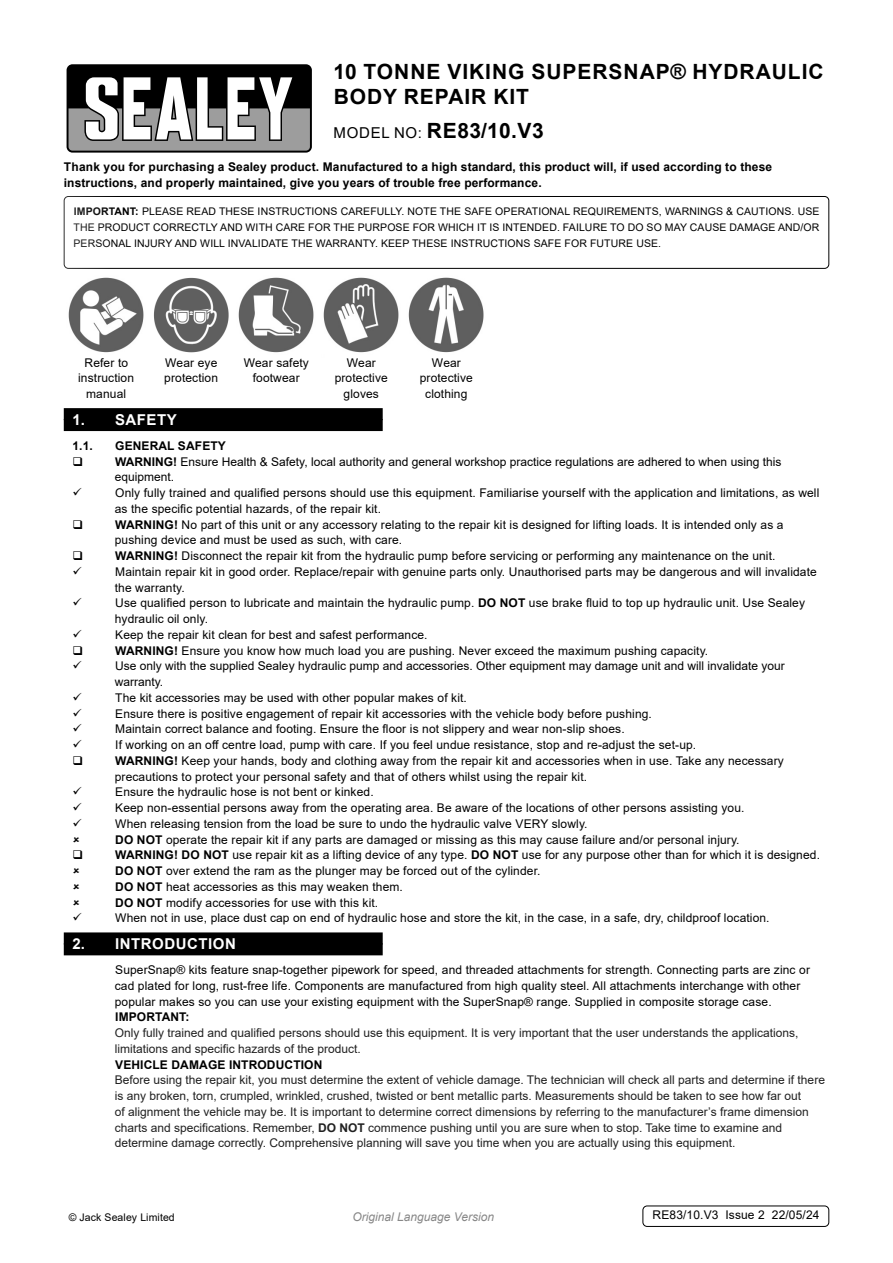
<style>
.page{position:relative;width:893px;height:1263px;background:#fff}
.page>*{position:absolute;margin:0;border:0;box-sizing:border-box;transform-origin:0 0}
.t1{font:700 21px/25.2px "Arial";letter-spacing:.045em;color:#000}
.t2{font:700 15px "Arial";letter-spacing:.035em;color:#fff}
.Body{font:12px/15.8px "Arial";letter-spacing:.01em;color:#000}
.Body-2{font:12px/15.8px "Arial";color:#202020}
.Body-3{font:700 12px/15.8px "Arial";letter-spacing:.01em;color:#000}
.Body__Footer{font:12px "Arial";letter-spacing:.01em;color:#000}
.t3{font:italic 12px "Arial";color:#878787}
.Body__Justified__7pt{font:10.5px/15.8px "Arial";letter-spacing:.01em;color:#000;text-align:justify}
.s1{font-weight:400;font-size:15px}
.s2{font-weight:700}
</style>
<div class="page">
<svg style="left:66px;top:64px;width:246px;height:89px"></svg>
<div style="left:642px;top:1205px;width:187px;height:22px;border:1px solid #000;border-radius:4px"></div>
<div style="left:64px;top:196px;width:765px;height:73px;border:1px solid #000;border-radius:4px"></div>
<img style="left:68px;top:277px;width:416px;height:76px">
<div style="left:64px;top:419px;width:319px;height:12px;background:#000"></div>
<div style="left:64px;top:408px;width:319px;height:12px;background:#000"></div>
<div style="left:64px;top:943px;width:319px;height:12px;background:#000"></div>
<div style="left:64px;top:932px;width:319px;height:12px;background:#000"></div>
<p class="t1" style="left:333px;top:59px;width:492px">10 TONNE VIKING SUPERSNAP® HYDRAULIC<br>BODY REPAIR KIT</p>
<p class="t1" style="left:334px;top:118px;width:212px"><span class="s1">MODEL NO:</span> RE83/10.V3</p>
<p class="Body-3" style="left:64px;top:159px;width:710px">Thank you for purchasing a Sealey product. Manufactured to a high standard, this product will, if used according to these instructions, and properly maintained, give you years of trouble free performance.</p>
<p class="Body__Justified__7pt" style="left:74px;top:203px;width:747px"><span class="s2">IMPORTANT:</span> PLEASE READ THESE INSTRUCTIONS CAREFULLY. NOTE THE SAFE OPERATIONAL REQUIREMENTS, WARNINGS &amp; CAUTIONS. USE THE PRODUCT CORRECTLY AND WITH CARE FOR THE PURPOSE FOR WHICH IT IS INTENDED. FAILURE TO DO SO MAY CAUSE DAMAGE AND/OR PERSONAL INJURY AND WILL INVALIDATE THE WARRANTY. KEEP THESE INSTRUCTIONS SAFE FOR FUTURE USE.</p>
<p class="Body" style="left:78px;top:354px;width:57px;text-align:center">Refer to instruction manual</p>
<p class="Body" style="left:164px;top:354px;width:55px">Wear eye protection</p>
<p class="t2" style="left:73px;top:409px;width:106px">1. SAFETY</p>
<p class="Body-3" style="left:72px;top:438px;width:22px">1.1.</p>
<p class="Body-3" style="left:115px;top:438px;width:112px">GENERAL SAFETY</p>
<p class="Body" style="left:115px;top:453px;width:668px"><span class="s2">WARNING!</span> Ensure Health &amp; Safety, local authority and general workshop practice regulations are adhered to when using this equipment.</p>
<p class="Body" style="left:115px;top:485px;width:706px">Only fully trained and qualified persons should use this equipment. Familiarise yourself with the application and limitations, as well as the specific potential hazards, of the repair kit.</p>
<p class="Body" style="left:115px;top:516px;width:670px"><span class="s2">WARNING!</span> No part of this unit or any accessory relating to the repair kit is designed for lifting loads. It is intended only as a pushing device and must be used as such, with care.</p>
<p class="Body" style="left:115px;top:548px;width:662px"><span class="s2">WARNING!</span> Disconnect the repair kit from the hydraulic pump before servicing or performing any maintenance on the unit.</p>
<p class="Body" style="left:115px;top:564px;width:703px">Maintain repair kit in good order. Replace/repair with genuine parts only. Unauthorised parts may be dangerous and will invalidate the warranty.</p>
<p class="Body" style="left:115px;top:595px;width:692px">Use qualified person to lubricate and maintain the hydraulic pump. <span class="s2">DO NOT</span> use brake fluid to top up hydraulic unit. Use Sealey hydraulic oil only.</p>
<p class="Body" style="left:115px;top:627px;width:314px">Keep the repair kit clean for best and safest performance.</p>
<p class="Body" style="left:115px;top:642px;width:595px"><span class="s2">WARNING!</span> Ensure you know how much load you are pushing. Never exceed the maximum pushing capacity.</p>
<p class="Body" style="left:115px;top:658px;width:672px">Use only with the supplied Sealey hydraulic pump and accessories. Other equipment may damage unit and will invalidate your warranty.</p>
<p class="Body" style="left:115px;top:690px;width:353px">The kit accessories may be used with other popular makes of kit.</p>
<p class="Body" style="left:115px;top:705px;width:538px">Ensure there is positive engagement of repair kit accessories with the vehicle body before pushing.</p>
<p class="Body" style="left:115px;top:721px;width:511px">Maintain correct balance and footing. Ensure the floor is not slippery and wear non-slip shoes.</p>
<p class="Body" style="left:115px;top:737px;width:583px">If working on an off centre load, pump with care. If you feel undue resistance, stop and re-adjust the set-up.</p>
<p class="Body" style="left:115px;top:753px;width:670px"><span class="s2">WARNING!</span> Keep your hands, body and clothing away from the repair kit and accessories when in use. Take any necessary precautions to protect your personal safety and that of others whilst using the repair kit.</p>
<p class="Body" style="left:115px;top:784px;width:260px">Ensure the hydraulic hose is not bent or kinked.</p>
<p class="Body" style="left:115px;top:800px;width:631px">Keep non-essential persons away from the operating area. Be aware of the locations of other persons assisting you.</p>
<p class="Body" style="left:115px;top:816px;width:474px">When releasing tension from the load be sure to undo the hydraulic valve VERY slowly.</p>
<p class="Body" style="left:115px;top:831px;width:626px"><span class="s2">DO NOT</span> operate the repair kit if any parts are damaged or missing as this may cause failure and/or personal injury.</p>
<p class="Body" style="left:115px;top:847px;width:706px"><span class="s2">WARNING! DO NOT</span> use repair kit as a lifting device of any type. <span class="s2">DO NOT</span> use for any purpose other than for which it is designed.</p>
<p class="Body" style="left:115px;top:863px;width:427px"><span class="s2">DO NOT</span> over extend the ram as the plunger may be forced out of the cylinder.</p>
<p class="Body" style="left:115px;top:879px;width:289px"><span class="s2">DO NOT</span> heat accessories as this may weaken them.</p>
<p class="Body" style="left:115px;top:894px;width:265px"><span class="s2">DO NOT</span> modify accessories for use with this kit.</p>
<p class="Body" style="left:115px;top:910px;width:656px">When not in use, place dust cap on end of hydraulic hose and store the kit, in the case, in a safe, dry, childproof location.</p>
<p class="t2" style="left:73px;top:933px;width:165px">2. INTRODUCTION</p>
<p class="Body" style="left:115px;top:962px;width:697px">SuperSnap® kits feature snap-together pipework for speed, and threaded attachments for strength. Connecting parts are zinc or cad plated for long, rust-free life. Components are manufactured from high quality steel. All attachments interchange with other popular makes so you can use your existing equipment with the SuperSnap® range. Supplied in composite storage case.</p>
<p class="Body-3" style="left:115px;top:1009px;width:76px">IMPORTANT:</p>
<p class="Body-2" style="left:115px;top:1025px;width:685px">Only fully trained and qualified persons should use this equipment. It is very important that the user understands the applications, limitations and specific hazards of the product.</p>
<p class="Body-3" style="left:115px;top:1057px;width:209px">VEHICLE DAMAGE INTRODUCTION</p>
<p class="Body-2" style="left:115px;top:1072px;width:712px">Before using the repair kit, you must determine the extent of vehicle damage. The technician will check all parts and determine if there is any broken, torn, crumpled, wrinkled, crushed, twisted or bent metallic parts. Measurements should be taken to see how far out<br>of alignment the vehicle may be. It is important to determine correct dimensions by referring to the manufacturer’s frame dimension charts and specifications. Remember, <span class="s2">DO NOT</span> commence pushing until you are sure when to stop. Take time to examine and determine damage correctly. Comprehensive planning will save you time when you are actually using this equipment.</p>
<p class="Body" style="left:244px;top:354px;width:67px;text-align:center">Wear safety footwear</p>
<p class="Body" style="left:335px;top:354px;width:55px;text-align:center">Wear protective gloves</p>
<p class="Body" style="left:420px;top:354px;width:55px;text-align:center">Wear protective clothing</p>
<p class="Body__Justified__7pt" style="left:69px;top:1209px;width:108px">© Jack Sealey Limited</p>
<p class="t3" style="left:353px;top:1209px;width:143px">Original Language Version</p>
<p class="Body__Footer" style="left:652px;top:1207px;width:169px">RE83/10.V3 Issue 2 22/05/24</p>
</div>
